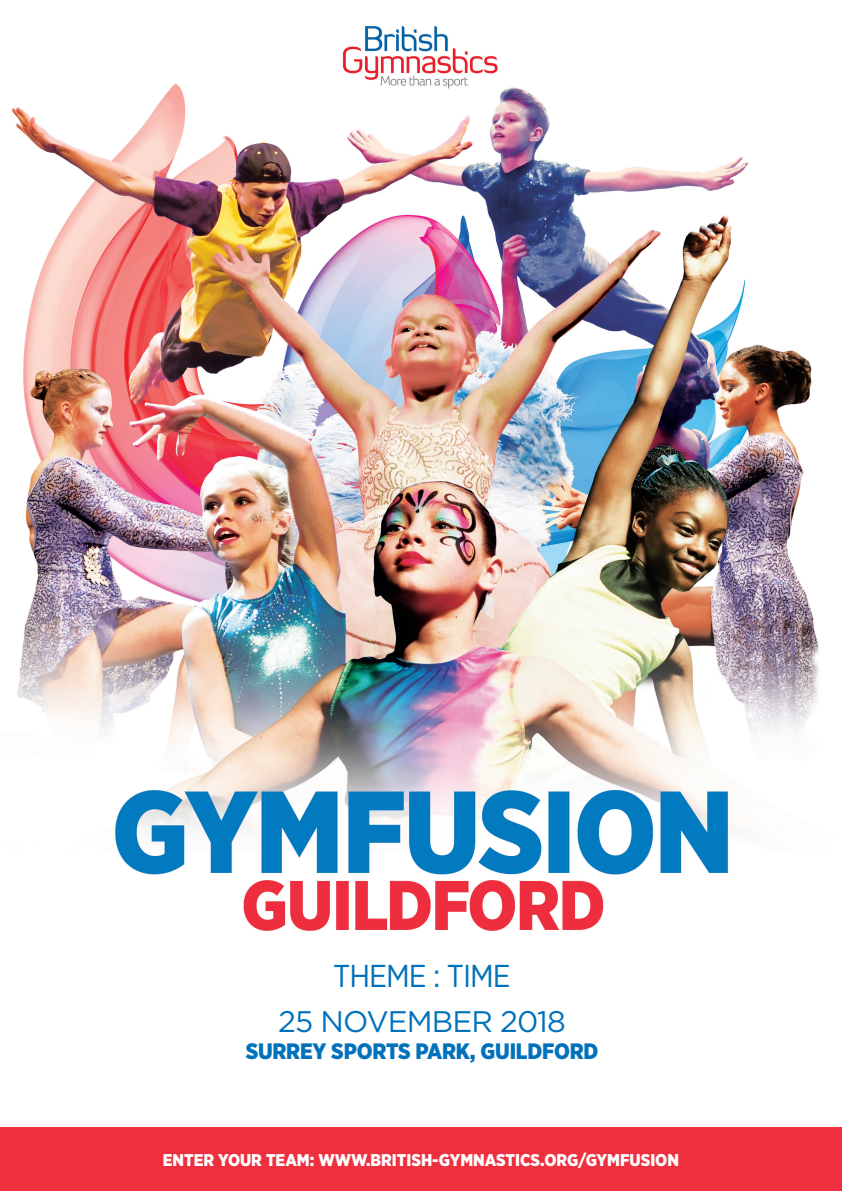
<style>
.page{position:relative;width:842px;height:1191px;background:#fff}
.page>*{position:absolute;margin:0;border:0;box-sizing:border-box;transform-origin:0 0}
.t1{font:31.6px "Gotham Narrow";letter-spacing:-.03em;color:#0071bb}
.t2{font:29.8px "Gotham";letter-spacing:-.03em;color:#0071bb}
.t3{font:900 22.3px "Gotham Narrow";letter-spacing:-.01em;color:#0071bb}
.t4{font:900 17px "Gotham Narrow";color:#fff}
</style>
<div class="page">
<div style="left:0;top:1127px;width:842px;height:64px;background:#ee2f3e"></div>
<img style="left:12px;top:26px;width:807px;height:905px">
<p class="t1" style="left:333px;top:956px;width:179px">THEME : TIME</p>
<p class="t2" style="left:278px;top:1002px;width:289px">25 NOVEMBER 2018</p>
<p class="t3" style="left:246px;top:1036px;width:354px">SURREY SPORTS PARK, GUILDFORD</p>
<p class="t4" style="left:163px;top:1148px;width:517px">ENTER YOUR TEAM: WWW.BRITISH-GYMNASTICS.ORG/GYMFUSION</p>
</div>
